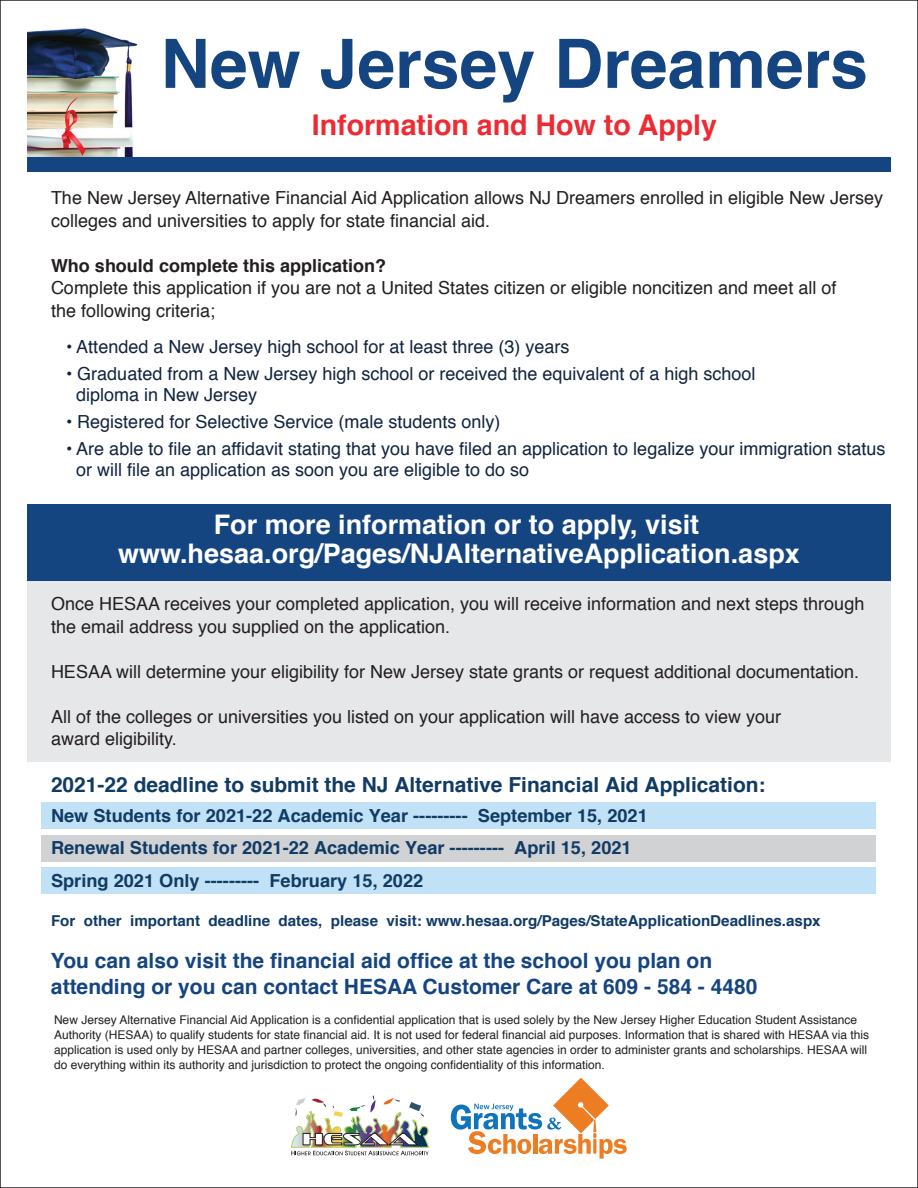
<style>
.page{position:relative;width:918px;height:1188px;background:#fff}
.page>*{position:absolute;margin:0;border:0;box-sizing:border-box;transform-origin:0 0}
.t1{font:700 68.1px "Helvetica";color:#154581}
.t2{font:700 28.5px "Helvetica";color:#ee2b33}
.t3{font:700 27px/29.2px "Helvetica";color:#fff;text-align:center}
.t4{font:700 21px/25.5px "Helvetica";color:#154581}
.t5{font:700 20.7px "Helvetica";color:#103b65}
.t6{font:18px/22.5px "Helvetica";color:#231f20}
.t7{font:18px/21px "Helvetica";color:#13243e}
.t8{font:700 18px/32px "Helvetica";color:#103b65}
.t9{font:700 18px "Helvetica";color:#231f20}
.t10{font:700 15px "Helvetica";color:#103b65}
.t11{font:12px/15px "Helvetica";color:#231f20}
</style>
<div class="page">
<div style="left:27px;top:580px;width:864px;height:182px;background:#e6e7e9"></div>
<div style="left:27px;top:504px;width:864px;height:76px;background:#154581"></div>
<img style="left:27px;top:28px;width:111px;height:129px">
<div style="left:27px;top:157px;width:864px;height:14px;background:#154581"></div>
<div style="left:42px;top:803px;width:834px;height:26px;background:#c1e2f6"></div>
<div style="left:42px;top:835px;width:834px;height:27px;background:#d1d2d4"></div>
<img style="left:290px;top:1095px;width:140px;height:60px">
<svg style="left:451px;top:1078px;width:176px;height:81px"></svg>
<div style="left:42px;top:867px;width:834px;height:27px;background:#c1e2f6"></div>
<h1 class="t1" style="left:161px;top:9px;width:709px">New Jersey Dreamers</h1>
<h2 class="t2" style="left:312px;top:102px;width:407px">Information and How to Apply</h2>
<p class="t6" style="left:51px;top:187px;width:834px">The New Jersey Alternative Financial Aid Application allows NJ Dreamers enrolled in eligible New Jersey colleges and universities to apply for state financial aid.</p>
<p class="t9" style="left:51px;top:251px;width:337px">Who should complete this application?</p>
<p class="t6" style="left:51px;top:277px;width:787px">Complete this application if you are not a United States citizen or eligible noncitizen and meet all of the following criteria;</p>
<p class="t7" style="left:66px;top:336px;width:505px">• Attended a New Jersey high school for at least three (3) years</p>
<p class="t7" style="left:76px;top:363px;width:681px;text-indent:-10px">• Graduated from a New Jersey high school or received the equivalent of a high school diploma in New Jersey</p>
<p class="t7" style="left:66px;top:411px;width:436px">• Registered for Selective Service (male students only)</p>
<p class="t7" style="left:76px;top:438px;width:811px;text-indent:-10px">• Are able to file an affidavit stating that you have filed an application to legalize your immigration status or will file an application as soon you are eligible to do so</p>
<h3 class="t3" style="left:118px;top:510px;width:683px">For more information or to apply, visit www.hesaa.org/Pages/NJAlternativeApplication.aspx</h3>
<p class="t6" style="left:51px;top:593px;width:815px">Once HESAA receives your completed application, you will receive information and next steps through the email address you supplied on the application.</p>
<p class="t6" style="left:51px;top:661px;width:810px">HESAA will determine your eligibility for New Jersey state grants or request additional documentation.</p>
<p class="t6" style="left:51px;top:706px;width:732px">All of the colleges or universities you listed on your application will have access to view your award eligibility.</p>
<p class="t5" style="left:51px;top:768px;width:716px">2021-22 deadline to submit the NJ Alternative Financial Aid Application:</p>
<p class="t8" style="left:51px;top:800px;width:598px">New Students for 2021-22 Academic Year --------- September 15, 2021<br>Renewal Students for 2021-22 Academic Year --------- April 15, 2021</p>
<p class="t8" style="left:51px;top:865px;width:374px">Spring 2021 Only --------- February 15, 2022</p>
<p class="t10" style="left:51px;top:909px;width:771px">For other important deadline dates, please visit: www.hesaa.org/Pages/StateApplicationDeadlines.aspx</p>
<p class="t4" style="left:51px;top:948px;width:708px">You can also visit the financial aid office at the school you plan on attending or you can contact HESAA Customer Care at 609 - 584 - 4480</p>
<p class="t11" style="left:54px;top:1012px;width:817px">New Jersey Alternative Financial Aid Application is a confidential application that is used solely by the New Jersey Higher Education Student Assistance Authority (HESAA) to qualify students for state financial aid. It is not used for federal financial aid purposes. Information that is shared with HESAA via this application is used only by HESAA and partner colleges, universities, and other state agencies in order to administer grants and scholarships. HESAA will do everything within its authority and jurisdiction to protect the ongoing confidentiality of this information.</p>
</div>
